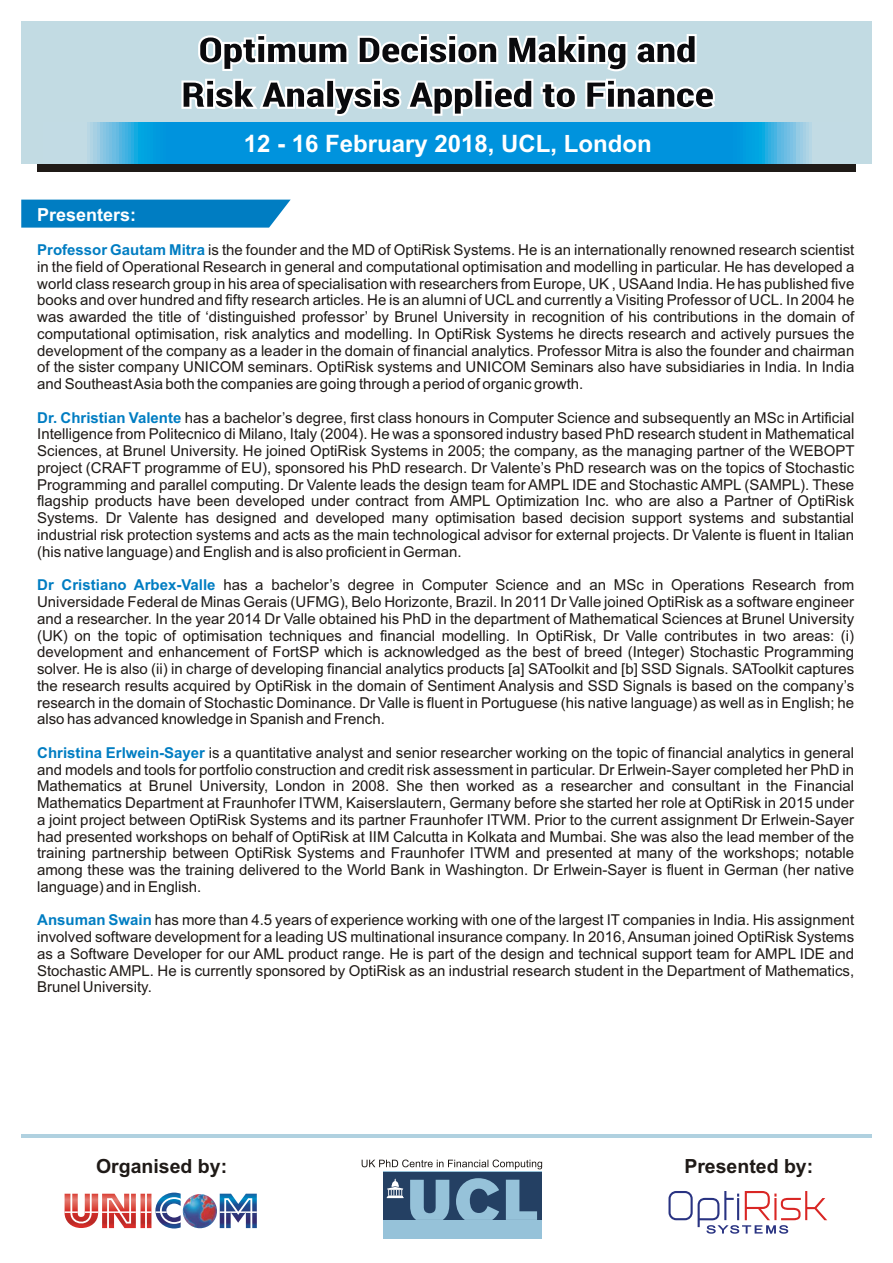
<style>
.page{position:relative;width:893px;height:1263px;background:#fff}
.page>*{position:absolute;margin:0;border:0;box-sizing:border-box;transform-origin:0 0}
.t1{font:700 24px "Arial";color:#fff}
.t2{font:700 19.5px "Arial";color:#1f1a17}
.t3{font:700 18px "Arial";color:#fff}
.t4{font:15px/16.8px "Arial";color:#1f1a17;text-align:justify}
.t5{font:700 15px "Arial";color:#007dc2}
.s1{font-weight:700;color:#007dc2}
</style>
<div class="page">
<svg style="left:21px;top:200px;width:270px;height:28px;background:#0e84c5"></svg>
<hr style="left:21px;top:1134px;width:851px;height:4px;background:#b0d1e0">
<img style="left:65px;top:1192px;width:192px;height:37px">
<svg style="left:668px;top:1191px;width:159px;height:43px"></svg>
<svg style="left:362px;top:1159px;width:180px;height:10px"></svg>
<div style="left:383px;top:1172px;width:159px;height:67px;background:#96c2d9"></div>
<div style="left:383px;top:1172px;width:159px;height:47px;background:#244063"></div>
<svg style="left:410px;top:1178px;width:127px;height:42px"></svg>
<svg style="left:387px;top:1178px;width:17px;height:20px"></svg>
<div style="left:37px;top:94px;width:819px;height:78px;background:#1f1a17"></div>
<div style="left:21px;top:21px;width:851px;height:143px;background:#c2dbe3"></div>
<img style="left:90px;top:122px;width:722px;height:42px">
<svg style="left:181px;top:34px;width:534px;height:82px"></svg>
<h1 class="t1" style="left:244px;top:135px;width:410px">12 - 16 February 2018, UCL, London</h1>
<p class="t3" style="left:37px;top:208px;width:101px">Presenters:</p>
<p class="t4" style="left:37px;top:243px;width:819px"><span class="s1">Professor Gautam Mitra</span> is the founder and the MD of OptiRisk Systems. He is an internationally renowned research scientist</p>
<p class="t4" style="left:37px;top:259px;width:819px">in the field of Operational Research in general and computational optimisation and modelling in particular. He has developed a world class research group in his area of specialisation with researchers from Europe, UK , USAand India. He has published five books and over hundred and fifty research articles. He is an alumni of UCLand currently a Visiting Professor of UCL. In 2004 he was awarded the title of ‘distinguished professor’ by Brunel University in recognition of his contributions in the domain of computational optimisation, risk analytics and modelling. In OptiRisk Systems he directs research and actively pursues the development of the company as a leader in the domain of financial analytics. Professor Mitra is also the founder and chairman of the sister company UNICOM seminars. OptiRisk systems and UNICOM Seminars also have subsidiaries in India. In India and Southeast Asia both the companies are going through a period of organic growth.</p>
<p class="t4" style="left:37px;top:427px;width:819px">Intelligence from Politecnico di Milano, Italy (2004). He was a sponsored industry based PhD research student in Mathematical Sciences, at Brunel University. He joined OptiRisk Systems in 2005; the company, as the managing partner of the WEBOPT project (CRAFT programme of EU), sponsored his PhD research. Dr Valente’s PhD research was on the topics of Stochastic Programming and parallel computing. Dr Valente leads the design team for AMPL IDE and Stochastic AMPL (SAMPL). These flagship products have been developed under contract from AMPL Optimization Inc. who are also a Partner of OptiRisk Systems. Dr Valente has designed and developed many optimisation based decision support systems and substantial industrial risk protection systems and acts as the main technological advisor for external projects. Dr Valente is fluent in Italian (his native language) and English and is also proficient in German.</p>
<p class="t4" style="left:37px;top:578px;width:819px;text-indent:186px">has a bachelor’s degree in Computer Science and an MSc in Operations Research from Universidade Federal de Minas Gerais (UFMG), Belo Horizonte, Brazil. In 2011 Dr Valle joined OptiRisk as a software engineer and a researcher. In the year 2014 Dr Valle obtained his PhD in the department of Mathematical Sciences at Brunel University (UK) on the topic of optimisation techniques and financial modelling. In OptiRisk, Dr Valle contributes in two areas: (i) development and enhancement of FortSP which is acknowledged as the best of breed (Integer) Stochastic Programming solver. He is also (ii) in charge of developing financial analytics products [a] SAToolkit and [b] SSD Signals. SAToolkit captures the research results acquired by OptiRisk in the domain of Sentiment Analysis and SSD Signals is based on the company’s research in the domain of Stochastic Dominance. Dr Valle is fluent in Portuguese (his native language) as well as in English; he also has advanced knowledge in Spanish and French.</p>
<p class="t4" style="left:37px;top:762px;width:819px">and models and tools for portfolio construction and credit risk assessment in particular. Dr Erlwein-Sayer completed her PhD in Mathematics at Brunel University, London in 2008. She then worked as a researcher and consultant in the Financial Mathematics Department at Fraunhofer ITWM, Kaiserslautern, Germany before she started her role at OptiRisk in 2015 under a joint project between OptiRisk Systems and its partner Fraunhofer ITWM. Prior to the current assignment Dr Erlwein-Sayer had presented workshops on behalf of OptiRisk at IIM Calcutta in Kolkata and Mumbai. She was also the lead member of the training partnership between OptiRisk Systems and Fraunhofer ITWM and presented at many of the workshops; notable among these was the training delivered to the World Bank in Washington. Dr Erlwein-Sayer is fluent in German (her native language) and in English.</p>
<p class="t4" style="left:37px;top:930px;width:819px">involved software development for a leading US multinational insurance company. In 2016, Ansuman joined OptiRisk Systems as a Software Developer for our AML product range. He is part of the design and technical support team for AMPL IDE and Stochastic AMPL. He is currently sponsored by OptiRisk as an industrial research student in the Department of Mathematics, Brunel University.</p>
<p class="t4" style="left:37px;top:410px;width:819px"><span class="s1">Dr. Christian Valente</span> has a bachelor’s degree, first class honours in Computer Science and subsequently an MSc in Artificial</p>
<p class="t5" style="left:37px;top:579px;width:180px">Dr Cristiano Arbex-Valle</p>
<p class="t4" style="left:37px;top:745px;width:818px"><span class="s1">Christina Erlwein-Sayer</span> is a quantitative analyst and senior researcher working on the topic of financial analytics in general</p>
<p class="t4" style="left:37px;top:913px;width:818px"><span class="s1">Ansuman Swain</span> has more than 4.5 years of experience working with one of the largest IT companies in India. His assignment</p>
<h2 class="t2" style="left:96px;top:1159px;width:133px">Organised by:</h2>
<h2 class="t2" style="left:684px;top:1159px;width:130px">Presented by:</h2>
</div>
